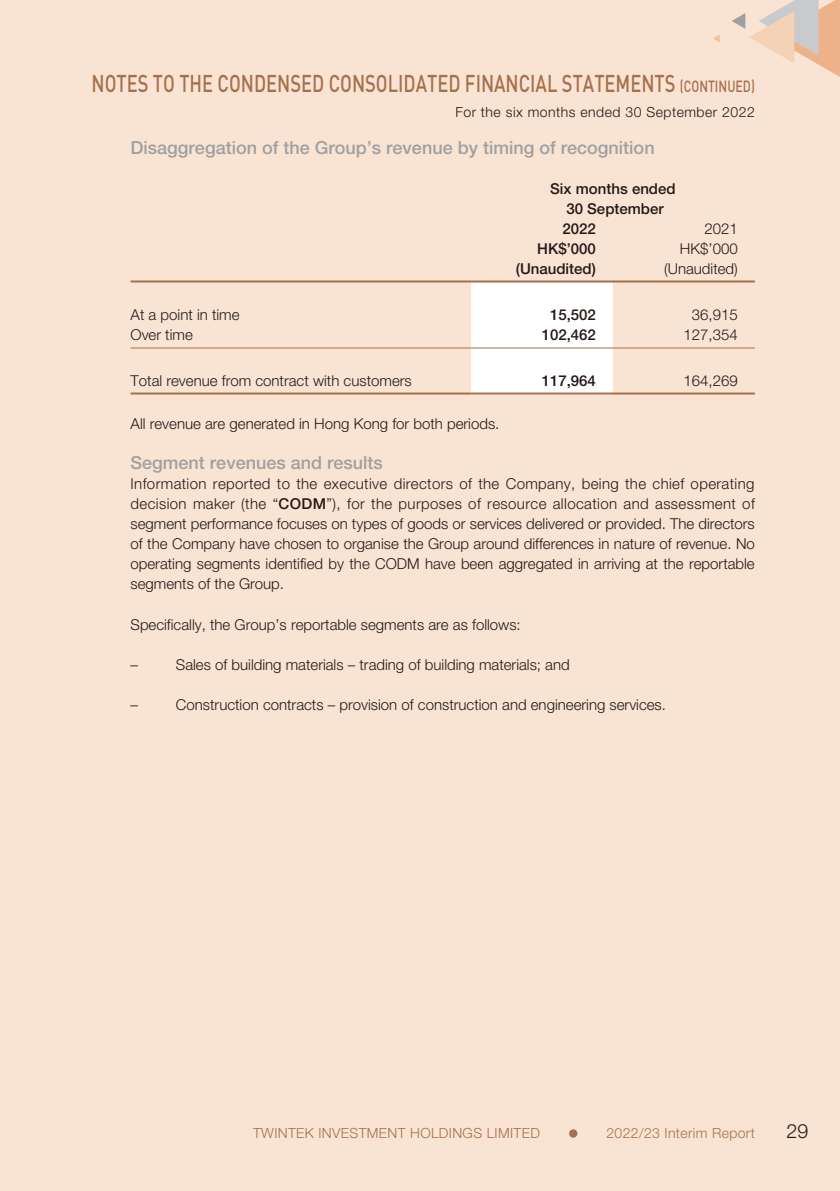
<style>
.page{position:relative;width:840px;height:1191px;background:#fff}
.page>*{position:absolute;margin:0;border:0;box-sizing:border-box;transform-origin:0 0}
.t1{font:500 24px "DIN Pro";color:#a6704c;scale:.76 1}
.t2{font:300 19.6px "Helvetica Neue LT Std";color:#231916}
.t3{font:500 18px "Helvetica Neue LT Std";color:#a0a0a1}
.t4{font:300 15px/20px "Helvetica Neue LT Std";color:#231916;text-align:justify}
.t5{font:500 15px/20px "Helvetica Neue LT Std";color:#231916}
.t6{font:300 14px "Helvetica Neue LT Std";letter-spacing:.025em;color:#a6704c}
.t7{font:300 14px "Helvetica Neue LT Std";letter-spacing:.035em;color:#231916}
.s1{font-size:16px}
.s2{font-weight:500}
</style>
<div class="page">
<div style="left:0;top:0;width:839px;height:1191px;background:#f9e4d4"></div>
<svg style="left:713px;top:35px;width:6px;height:7px"></svg>
<svg style="left:732px;top:0;width:107px;height:77px"></svg>
<svg style="left:568px;top:1129px;width:9px;height:8px"></svg>
<div style="left:471px;top:282px;width:141px;height:110px;background:#fff"></div>
<hr style="left:130px;top:280px;width:341px;height:2px;background:#a6704c">
<hr style="left:471px;top:280px;width:141px;height:2px;background:#a6704c">
<hr style="left:612px;top:280px;width:142px;height:2px;background:#a6704c">
<hr style="left:130px;top:347px;width:341px;height:1px;background:#a6704c">
<hr style="left:471px;top:347px;width:141px;height:1px;background:#a6704c">
<hr style="left:612px;top:347px;width:142px;height:1px;background:#a6704c">
<hr style="left:130px;top:392px;width:341px;height:2px;background:#a6704c">
<hr style="left:471px;top:392px;width:141px;height:2px;background:#a6704c">
<hr style="left:612px;top:392px;width:142px;height:2px;background:#a6704c">
<h1 class="t1" style="left:92px;top:64px;width:873px">NOTES TO THE CONDENSED CONSOLIDATED FINANCIAL STATEMENTS <span class="s1">(CONTINUED)</span></h1>
<p class="t7" style="left:455px;top:103px;width:301px">For the six months ended 30 September 2022</p>
<p class="t3" style="left:130px;top:137px;width:525px">Disaggregation of the Group’s revenue by timing of recognition</p>
<p class="t5" style="left:562px;top:178px;width:115px;text-indent:-12px">Six months ended<br>30 September<br>2022</p>
<p class="t4" style="left:704px;top:218px;width:35px">2021</p>
<p class="t5" style="left:537px;top:238px;width:60px">HK$’000</p>
<p class="t4" style="left:679px;top:238px;width:59px">HK$’000</p>
<p class="t5" style="left:515px;top:258px;width:82px">(Unaudited)</p>
<p class="t4" style="left:663px;top:258px;width:75px">(Unaudited)</p>
<p class="t4" style="left:130px;top:304px;width:110px">At a point in time</p>
<p class="t5" style="left:549px;top:304px;width:47px">15,502</p>
<p class="t4" style="left:691px;top:304px;width:47px">36,915</p>
<p class="t4" style="left:130px;top:324px;width:64px">Over time</p>
<p class="t5" style="left:541px;top:324px;width:56px">102,462</p>
<p class="t4" style="left:683px;top:324px;width:56px">127,354</p>
<p class="t4" style="left:130px;top:370px;width:282px">Total revenue from contract with customers</p>
<p class="t5" style="left:541px;top:370px;width:56px">117,964</p>
<p class="t4" style="left:683px;top:370px;width:56px">164,269</p>
<p class="t4" style="left:130px;top:414px;width:370px">All revenue are generated in Hong Kong for both periods.</p>
<p class="t3" style="left:130px;top:452px;width:254px">Segment revenues and results</p>
<p class="t4" style="left:130px;top:474px;width:625px">Information reported to the executive directors of the Company, being the chief operating decision maker (the “<span class="s2">CODM</span>”), for the purposes of resource allocation and assessment of segment performance focuses on types of goods or services delivered or provided. The directors of the Company have chosen to organise the Group around differences in nature of revenue. No operating segments identified by the CODM have been aggregated in arriving at the reportable segments of the Group.</p>
<p class="t4" style="left:130px;top:614px;width:391px">Specifically, the Group’s reportable segments are as follows:</p>
<p class="t4" style="left:130px;top:654px;width:9px">–</p>
<p class="t4" style="left:176px;top:654px;width:395px">Sales of building materials – trading of building materials; and</p>
<p class="t4" style="left:130px;top:694px;width:9px">–</p>
<p class="t4" style="left:176px;top:694px;width:491px">Construction contracts – provision of construction and engineering services.</p>
<p class="t6" style="left:253px;top:1124px;width:288px">TWINTEK INVESTMENT HOLDINGS LIMITED</p>
<p class="t6" style="left:606px;top:1124px;width:150px">2022/23 Interim Report</p>
<h2 class="t2" style="left:786px;top:1119px;width:23px">29</h2>
</div>
